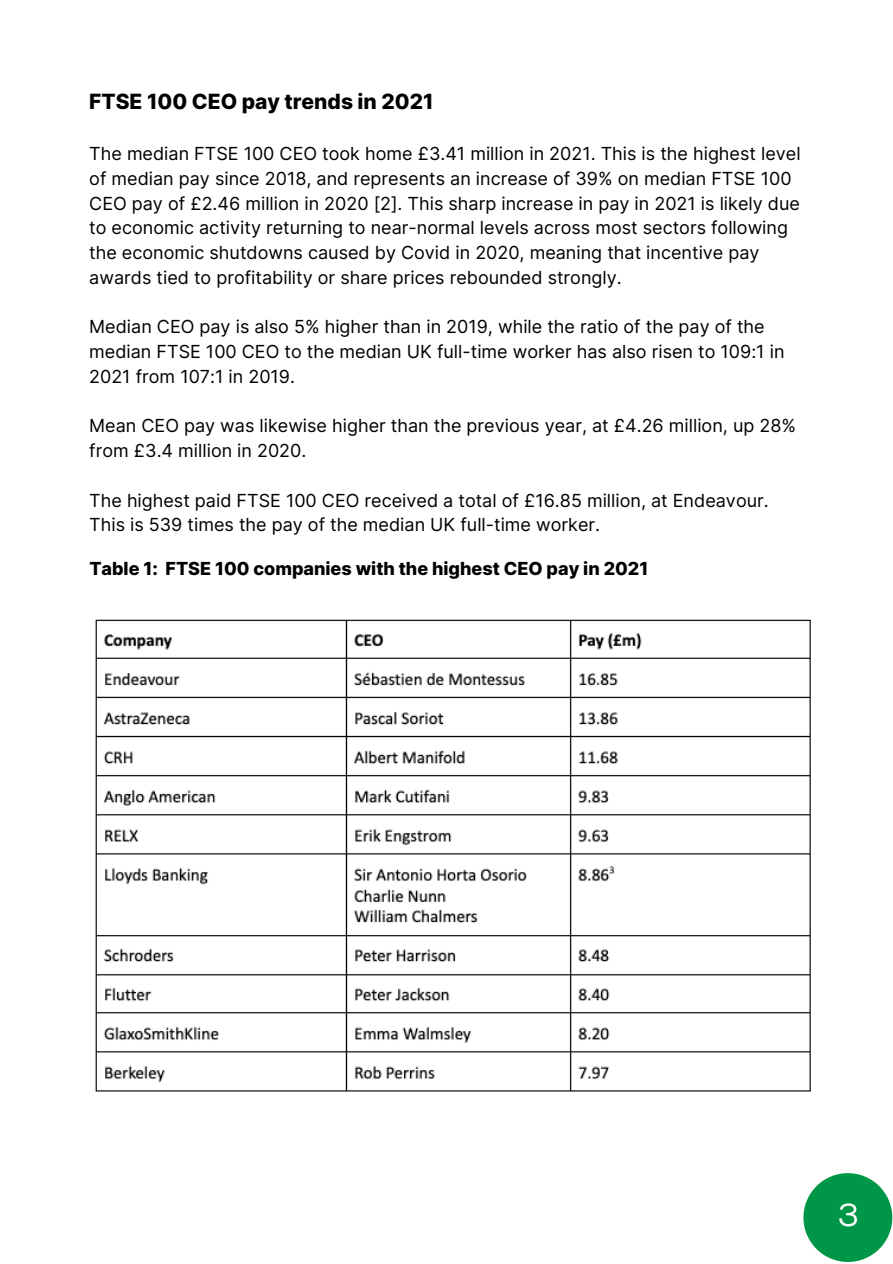
<style>
.page{position:relative;width:893px;height:1264px;background:#fff}
.page>*{position:absolute;margin:0;border:0;box-sizing:border-box;transform-origin:0 0}
.t1{font:33px "Maison Neue Mono";color:#fff}
.t2{font:800 21px "Inter";color:#000}
.t3{font:18px/24.8px "Inter";color:#000}
.t4{font:800 18px "Inter";color:#000}
</style>
<div class="page">
<div style="left:803px;top:1173px;width:89px;height:88px;background:#009647;border-radius:50%"></div>
<img style="left:95px;top:619px;width:716px;height:473px">
<p class="t2" style="left:89px;top:88px;width:346px">FTSE 100 CEO pay trends in 2021</p>
<p class="t3" style="left:89px;top:141px;width:712px">The median FTSE 100 CEO took home £3.41 million in 2021. This is the highest level of median pay since 2018, and represents an increase of 39% on median FTSE 100<br>CEO pay of £2.46 million in 2020 [2]. This sharp increase in pay in 2021 is likely due to economic activity returning to near-normal levels across most sectors following the economic shutdowns caused by Covid in 2020, meaning that incentive pay awards tied to profitability or share prices rebounded strongly.</p>
<p class="t3" style="left:89px;top:314px;width:696px">Median CEO pay is also 5% higher than in 2019, while the ratio of the pay of the median FTSE 100 CEO to the median UK full-time worker has also risen to 109:1 in<br>2021 from 107:1 in 2019.</p>
<p class="t3" style="left:89px;top:413px;width:708px">Mean CEO pay was likewise higher than the previous year, at £4.26 million, up 28% from £3.4 million in 2020.</p>
<p class="t3" style="left:89px;top:487px;width:681px">The highest paid FTSE 100 CEO received a total of £16.85 million, at Endeavour.<br>This is 539 times the pay of the median UK full-time worker.</p>
<p class="t4" style="left:89px;top:557px;width:560px">Table 1: FTSE 100 companies with the highest CEO pay in 2021</p>
<h1 class="t1" style="left:837px;top:1201px;width:23px">3</h1>
</div>
